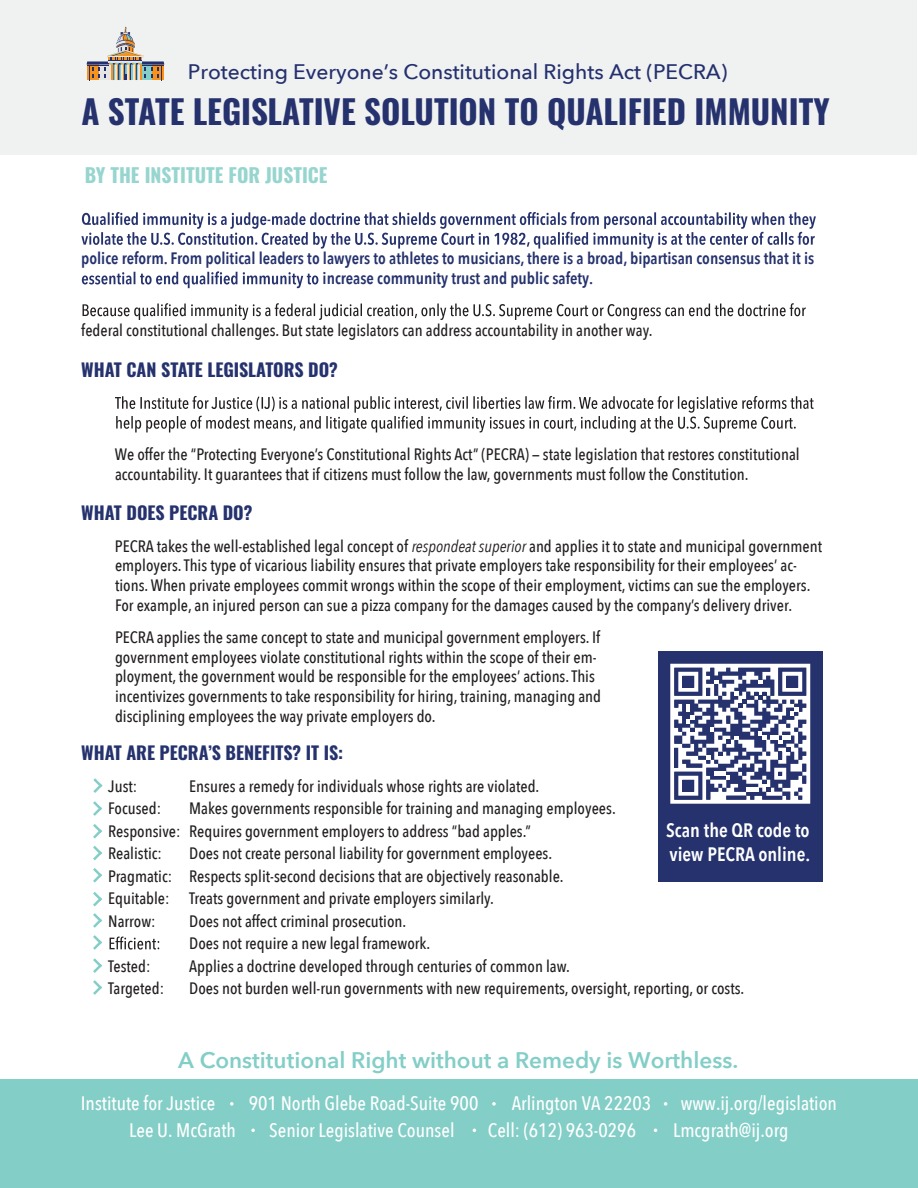
<style>
.page{position:relative;width:918px;height:1188px;background:#fff}
.page>*{position:absolute;margin:0;border:0;box-sizing:border-box;transform-origin:0 0}
.t1{font:700 33px "Oswald";color:#25326d}
.t2{font:600 22.5px "Avenir Next";color:#83cec7}
.t3{font:500 21px "Avenir Next";color:#24306e}
.t4{font:500 19.5px "Avenir Next Condensed";color:#fff}
.t5{font:600 19.5px/23.2px "Avenir Next Condensed";color:#fff}
.t6{font:700 19.5px "Oswald";color:#97d5cf}
.t7{font:700 18px "Oswald";color:#25326d}
.t8{font:500 16.5px/19.8px "Avenir Next Condensed";color:#231f20}
.t9{font:600 16.5px "Avenir Next Condensed";color:#25326d}
.s1{font-weight:400;font-style:italic}
</style>
<div class="page">
<div style="left:0;top:0;width:917px;height:155px;background:#f0f1f1"></div>
<svg style="left:87px;top:26px;width:77px;height:54px"></svg>
<svg style="left:81px;top:212px;width:735px;height:37px"></svg>
<svg style="left:82px;top:271px;width:236px;height:17px"></svg>
<svg style="left:83px;top:303px;width:723px;height:17px"></svg>
<svg style="left:115px;top:396px;width:699px;height:36px"></svg>
<svg style="left:110px;top:937px;width:49px;height:13px"></svg>
<svg style="left:93px;top:846px;width:9px;height:14px"></svg>
<svg style="left:93px;top:868px;width:9px;height:15px"></svg>
<svg style="left:93px;top:892px;width:9px;height:14px"></svg>
<svg style="left:93px;top:913px;width:9px;height:15px"></svg>
<svg style="left:93px;top:935px;width:9px;height:15px"></svg>
<svg style="left:93px;top:958px;width:9px;height:15px"></svg>
<svg style="left:93px;top:980px;width:9px;height:15px"></svg>
<svg style="left:93px;top:801px;width:9px;height:15px"></svg>
<svg style="left:93px;top:824px;width:9px;height:15px"></svg>
<svg style="left:93px;top:778px;width:9px;height:15px"></svg>
<div style="left:658px;top:651px;width:165px;height:231px;background:#25326d"></div>
<svg style="left:670px;top:664px;width:140px;height:140px"></svg>
<div style="left:0;top:1079px;width:918px;height:109px;background:#83cec7"></div>
<svg style="left:492px;top:1102px;width:4px;height:4px"></svg>
<svg style="left:664px;top:1102px;width:3px;height:4px"></svg>
<svg style="left:230px;top:1102px;width:4px;height:4px"></svg>
<svg style="left:251px;top:1129px;width:4px;height:3px"></svg>
<p class="t3" style="left:188px;top:53px;width:541px">Protecting Everyone’s Constitutional Rights Act (PECRA)</p>
<h1 class="t1" style="left:81px;top:94px;width:750px">A STATE LEGISLATIVE SOLUTION TO QUALIFIED IMMUNITY</h1>
<p class="t6" style="left:85px;top:165px;width:244px">BY THE INSTITUTE FOR JUSTICE</p>
<p class="t9" style="left:81px;top:244px;width:735px">police reform. From political leaders to lawyers to athletes to musicians, there is a broad, bipartisan consensus that it is</p>
<p class="t9" style="left:323px;top:264px;width:272px">increase community trust and public safety.</p>
<p class="t8" style="left:81px;top:320px;width:573px">federal constitutional challenges. But state legislators can address accountability in another way.</p>
<p class="t7" style="left:81px;top:360px;width:258px">WHAT CAN STATE LEGISLATORS DO?</p>
<p class="t8" style="left:115px;top:445px;width:686px">We offer the “Protecting Everyone’s Constitutional Rights Act” (PECRA) — state legislation that restores constitutional accountability. It guarantees that if citizens must follow the law, governments must follow the Constitution.</p>
<p class="t7" style="left:81px;top:503px;width:173px">WHAT DOES PECRA DO?</p>
<p class="t8" style="left:115px;top:536px;width:709px">PECRA takes the well-established legal concept of <span class="s1">respondeat superior</span> and applies it to state and municipal government employers.This type of vicarious liability ensures that private employers take responsibility for their employees’ ac&shy;tions. When private employees commit wrongs within the scope of their employment, victims can sue the employers.<br>For example, an injured person can sue a pizza company for the damages caused by the company’s delivery driver.</p>
<p class="t8" style="left:115px;top:627px;width:488px">PECRA applies the same concept to state and municipal government employers. If government employees violate constitutional rights within the scope of their em&shy;ployment, the government would be responsible for the employees’ actions.This incentivizes governments to take responsibility for hiring, training, managing and disciplining employees the way private employers do.</p>
<p class="t7" style="left:81px;top:743px;width:263px">WHAT ARE PECRA’S BENEFITS? IT IS:</p>
<p class="t8" style="left:108px;top:776px;width:31px">Just:</p>
<p class="t8" style="left:189px;top:776px;width:352px">Ensures a remedy for individuals whose rights are violated.</p>
<p class="t8" style="left:108px;top:799px;width:54px">Focused:</p>
<p class="t8" style="left:108px;top:797px;width:509px;line-height:22.5px;text-indent:81px">Makes governments responsible for training and managing employees.<br>Responsive: Requires government employers to address “bad apples.”<br>Realistic:</p>
<p class="t5" style="left:666px;top:819px;width:146px">Scan the QR code to view PECRA online.</p>
<p class="t8" style="left:108px;top:842px;width:457px;line-height:22.5px;text-indent:81px">Does not create personal liability for government employees.<br>Pragmatic: Respects split-second decisions that are objectively reasonable.<br>Equitable: Treats government and private employers similarly.<br>Narrow:</p>
<p class="t8" style="left:189px;top:910px;width:243px;line-height:22.5px">Does not affect criminal prosecution.<br>Does not require a new legal framework.</p>
<p class="t8" style="left:108px;top:956px;width:44px">Tested:</p>
<p class="t8" style="left:189px;top:956px;width:382px">Applies a doctrine developed through centuries of common law.</p>
<p class="t8" style="left:108px;top:979px;width:57px">Targeted:</p>
<p class="t8" style="left:189px;top:979px;width:557px">Does not burden well-run governments with new requirements, oversight, reporting, or costs.</p>
<h2 class="t2" style="left:178px;top:1041px;width:561px">A Constitutional Right without a Remedy is Worthless.</h2>
<p class="t4" style="left:81px;top:1091px;width:136px">Institute for Justice</p>
<p class="t4" style="left:249px;top:1091px;width:231px">901 North Glebe Road-Suite 900</p>
<p class="t4" style="left:512px;top:1091px;width:141px">Arlington VA 22203</p>
<p class="t4" style="left:681px;top:1091px;width:158px">www.ij.org/legislation</p>
<p class="t4" style="left:129px;top:1118px;width:108px">Lee U. McGrath</p>
<p class="t4" style="left:269px;top:1118px;width:187px">Senior Legislative Counsel</p>
<p class="t4" style="left:488px;top:1118px;width:150px">Cell: (612) 963-0296</p>
<p class="t4" style="left:673px;top:1118px;width:117px">Lmcgrath@ij.org</p>
</div>
